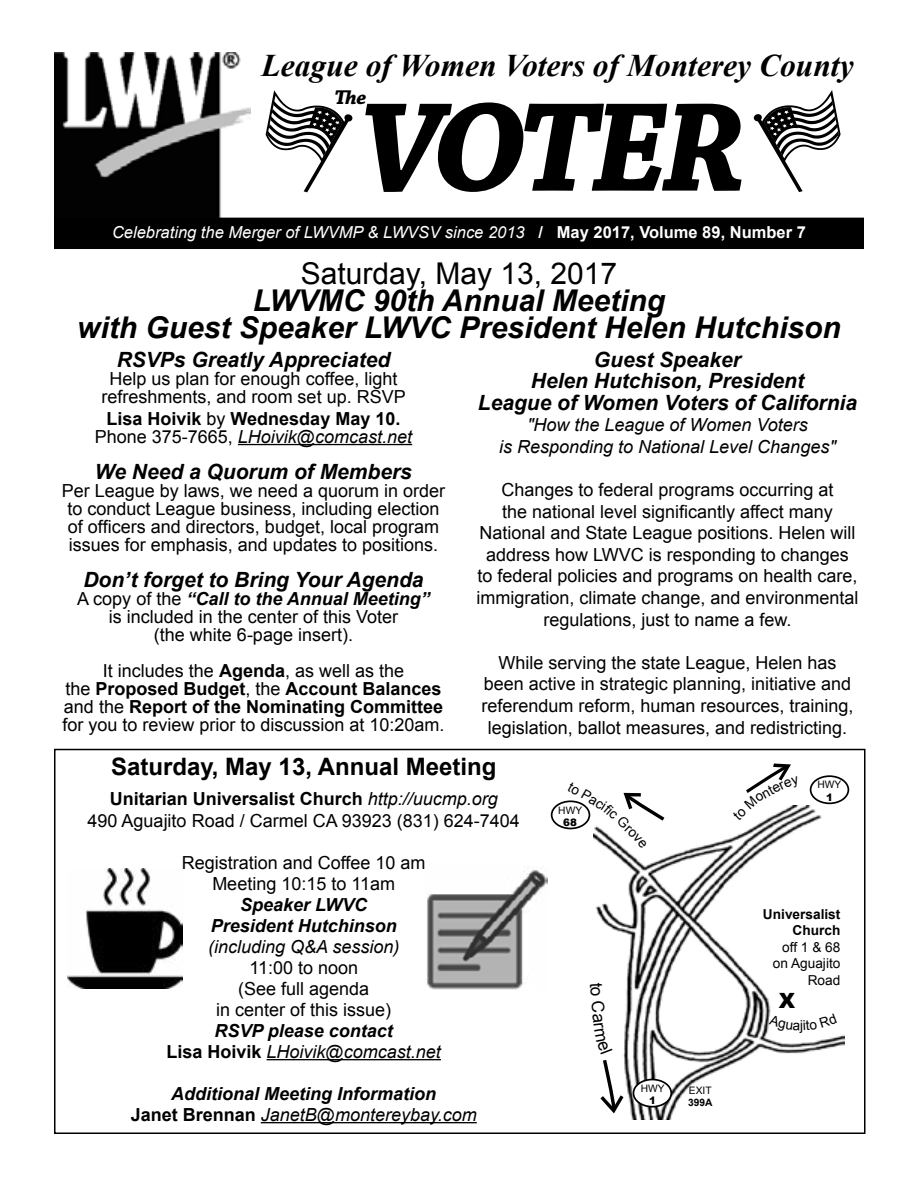
<style>
.page{position:relative;width:918px;height:1188px;background:#fff}
.page>*{position:absolute;margin:0;border:0;box-sizing:border-box;transform-origin:0 0}
.t1{font:italic 700 133.5px "Chaparral Pro";letter-spacing:-.05em;color:#000}
.t2{font:italic 700 31.5px "Times New Roman";color:#000}
.t3{font:italic 700 30px/27px "Arial";color:#000;text-align:center}
.t4{font:30px "Arial";color:#000}
.t5{font:700 24px "Arial";color:#000}
.t6{font:italic 700 21px/21.3px "Arial";color:#000;text-align:center}
.t7{font:italic 700 21px "Chaparral Pro";color:#000}
.t8{font:900 21px "Arial";color:#000}
.t9{font:18px/21.6px "Arial";color:#000;text-align:center}
.t10{font:italic 18px/21px "Arial";color:#000;text-align:center}
.t11{font:italic 700 18px/21px "Arial";color:#000;text-align:center}
.t12{font:700 18px/18px "Arial";color:#000;text-align:center}
.t13{font:italic 16.5px "Arial";color:#fff}
.t14{font:13.65px/16.4px "Arial";color:#000;text-align:right}
.t15{font:700 13.65px/16.4px "Arial";color:#000;text-align:right}
.t16{font:10.2px "Arial";color:#000}
.t17{font:900 10.2px "Arial";color:#000}
.t18{font:700 10.2px "Arial";color:#000}
.s1{font-weight:700;font-style:normal}
.s2{font-weight:400}
.s3{font-weight:400;font-style:italic}
.s4{font-weight:700;font-style:italic}
.s5{font-weight:700}
.s6{font-style:italic}
.s7{font-style:normal}
</style>
<div class="page">
<div style="left:54px;top:749px;width:812px;height:385px;border:2px solid #000"></div>
<img style="left:54px;top:53px;width:196px;height:165px">
<div style="left:56px;top:219px;width:806px;height:29px;background:#000"></div>
<div style="left:54px;top:218px;width:810px;height:31px;border:3px solid #000"></div>
<svg style="left:266px;top:90px;width:86px;height:102px"></svg>
<svg style="left:754px;top:90px;width:87px;height:102px"></svg>
<hr style="left:267px;top:1059px;width:174px;height:1px;background:#000">
<hr style="left:261px;top:1122px;width:216px;height:1px;background:#000">
<img style="left:427px;top:868px;width:120px;height:121px">
<img style="left:68px;top:869px;width:114px;height:119px">
<img style="left:595px;top:805px;width:250px;height:314px">
<div style="left:633px;top:1080px;width:38px;height:27px;background:#fff;border-radius:50%"></div>
<div style="left:633px;top:1079px;width:39px;height:29px;border:2px solid #000;border-radius:50%"></div>
<div style="left:810px;top:775px;width:39px;height:29px;border:2px solid #000;border-radius:50%"></div>
<div style="left:551px;top:800px;width:39px;height:29px;border:2px solid #000;border-radius:50%"></div>
<hr style="left:238px;top:444px;width:174px;height:1px;background:#000">
<svg style="left:732px;top:763px;width:68px;height:58px"></svg>
<svg style="left:567px;top:792px;width:100px;height:57px"></svg>
<svg style="left:595px;top:982px;width:32px;height:134px"></svg>
<svg style="left:769px;top:1013px;width:68px;height:20px"></svg>
<h2 class="t2" style="left:262px;top:43px;width:594px">League of Women Voters of Monterey County</h2>
<p class="t7" style="left:335px;top:85px;width:33px">The</p>
<h1 class="t1" style="left:359px;top:70px;width:389px">VOTER</h1>
<p class="t13" style="left:112px;top:221px;width:695px">Celebrating the Merger of LWVMP &amp; LWVSV since 2013 <span class="s1">/ May 2017, Volume 89, Number 7</span></p>
<h3 class="t4" style="left:301px;top:254px;width:318px">Saturday, May 13, 2017</h3>
<h3 class="t3" style="left:77px;top:288px;width:765px">LWVMC 90th Annual Meeting<br>with Guest Speaker LWVC President Helen Hutchison</h3>
<p class="t6" style="left:117px;top:350px;width:275px">RSVPs Greatly Appreciated</p>
<p class="t9" style="left:102px;top:370px;width:306px;line-height:18px">Help us plan for enough coffee, light refreshments, and room set up. RSVP</p>
<p class="t12" style="left:95px;top:410px;width:319px">Lisa Hoivik <span class="s2">by</span> Wednesday May 10.<br><span class="s2">Phone 375-7665,</span> <span class="s3">LHoivik@comcast.net</span></p>
<p class="t6" style="left:95px;top:461px;width:319px">We Need a Quorum of Members</p>
<p class="t9" style="left:62px;top:482px;width:385px;line-height:18px">Per League by laws, we need a quorum in order to conduct League business, including election of officers and directors, budget, local program issues for emphasis, and updates to positions.</p>
<p class="t6" style="left:83px;top:569px;width:342px">Don’t forget to Bring Your Agenda</p>
<p class="t9" style="left:77px;top:590px;width:354px;line-height:18px">A copy of the <span class="s4">“Call to the Annual Meeting” </span>is included in the center of this Voter<br>(the white 6-page insert).</p>
<p class="t9" style="left:62px;top:662px;width:384px;line-height:18px">It includes the <span class="s5">Agenda</span>, as well as the<br>the <span class="s5">Proposed Budget</span>, the <span class="s5">Account Balances </span>and the <span class="s5">Report of the Nominating Committee </span>for you to review prior to discussion at 10:20am.</p>
<p class="t6" style="left:478px;top:350px;width:381px">Guest Speaker<br>Helen Hutchison, President<br>League of Women Voters of California</p>
<p class="t10" style="left:499px;top:414px;width:338px;line-height:21.6px">"How the League of Women Voters<br>is Responding to National Level Changes"</p>
<p class="t9" style="left:476px;top:479px;width:384px">Changes to federal programs occurring at<br>the national level significantly affect many National and State League positions. Helen will address how LWVC is responding to changes to federal policies and programs on health care, immigration, climate change, and environmental regulations, just to name a few.</p>
<p class="t9" style="left:481px;top:652px;width:374px">While serving the state League, Helen has been active in strategic planning, initiative and referendum reform, human resources, training, legislation, ballot measures, and redistricting.</p>
<h3 class="t5" style="left:111px;top:751px;width:387px">Saturday, May 13, Annual Meeting</h3>
<p class="t9" style="left:88px;top:788px;width:434px"><span class="s5">Unitarian Universalist Church</span> <span class="s6">http://uucmp.org<br></span>490 Aguajito Road / Carmel CA 93923 (831) 624-7404</p>
<p class="t9" style="left:182px;top:852px;width:245px;line-height:21px">Registration and Coffee 10 am<br>Meeting 10:15 to 11am</p>
<p class="t11" style="left:211px;top:895px;width:188px">Speaker LWVC<br>President Hutchinson</p>
<p class="t10" style="left:208px;top:936px;width:193px">(including Q&amp;A session)</p>
<p class="t9" style="left:216px;top:957px;width:177px;line-height:21px">11:00 to noon<br>(See full agenda<br>in center of this issue)</p>
<p class="t10" style="left:167px;top:1020px;width:276px"><span class="s5">RSVP please contact<br></span><span class="s1">Lisa Hoivik</span> LHoivik@comcast.net</p>
<p class="t11" style="left:131px;top:1084px;width:348px">Additional Meeting Information<br><span class="s7">Janet Brennan</span> <span class="s2">JanetB@montereybay.com</span></p>
<p class="t16" style="left:558px;top:803px;width:25px">HWY</p>
<p class="t17" style="left:563px;top:815px;width:15px">68</p>
<p class="t16" style="left:641px;top:1082px;width:25px">HWY</p>
<p class="t17" style="left:649px;top:1093px;width:8px">1</p>
<p class="t16" style="left:689px;top:1084px;width:24px">EXIT</p>
<p class="t18" style="left:688px;top:1096px;width:26px">399A</p>
<p class="t16" style="left:818px;top:778px;width:25px">HWY</p>
<p class="t17" style="left:826px;top:790px;width:8px">1</p>
<p class="t15" style="left:763px;top:906px;width:79px">Universalist<br>Church</p>
<p class="t14" style="left:773px;top:939px;width:69px">off 1 &amp; 68 on Aguajito<br>Road</p>
<p class="t8" style="left:779px;top:985px;width:18px">X</p>
</div>
